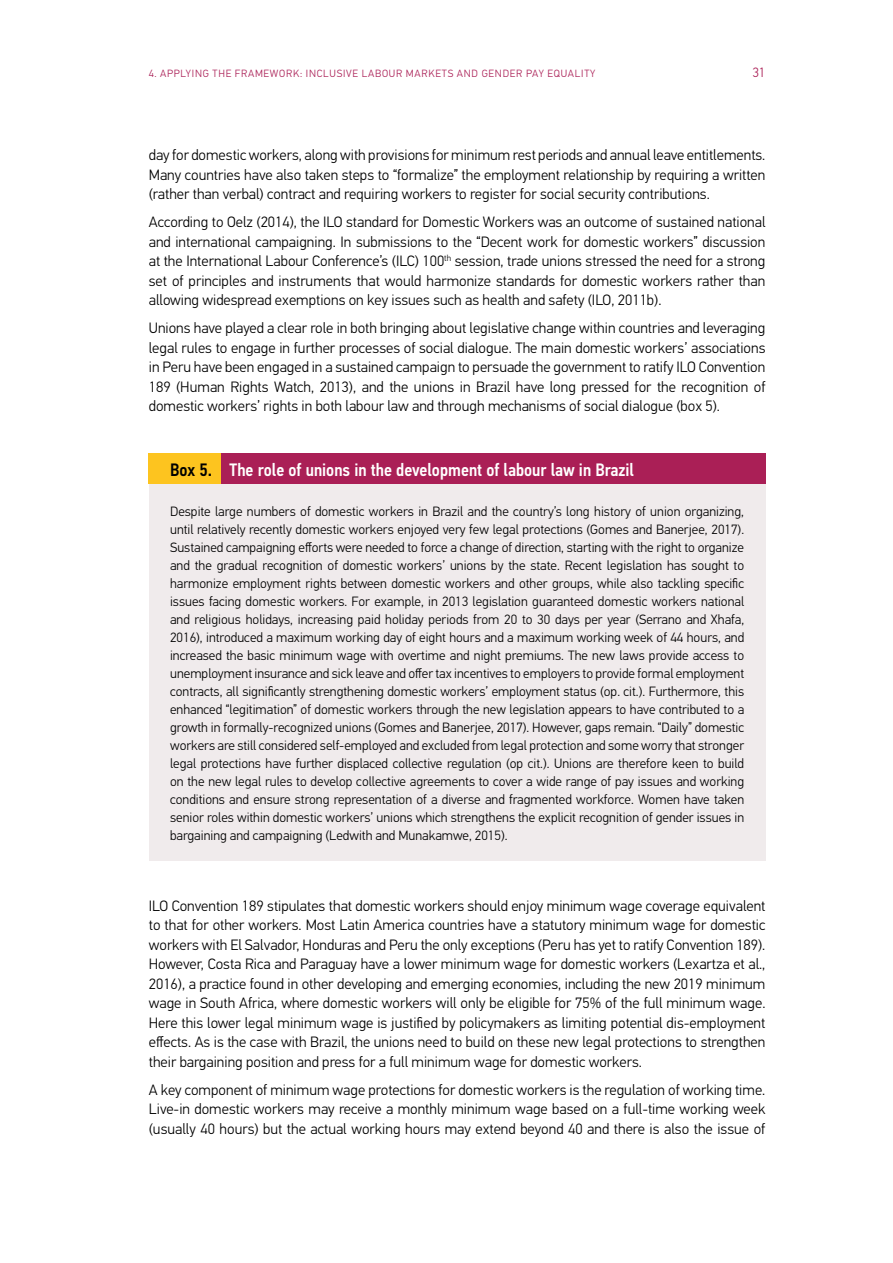
<style>
.page{position:relative;width:893px;height:1263px;background:#fff}
.page>*{position:absolute;margin:0;border:0;box-sizing:border-box;transform-origin:0 0}
.t1{font:500 18px "PF Din Text Cond Pro";color:#fff}
.t2{font:300 15px/19.5px "PF Din Text Pro";color:#000;text-align:justify}
.t3{font:300 13.5px/18px "PF Din Text Pro";color:#000;text-align:justify}
.t4{font:300 13.5px "PF Din Text Pro";color:#aa1f56}
.t5{font:300 10.5px "PF Din Text Pro";letter-spacing:.07em;color:#aa1f56}
.s1{color:#000}
</style>
<div class="page">
<div style="left:149px;top:454px;width:72px;height:30px;background:#fdc41f"></div>
<div style="left:221px;top:454px;width:544px;height:30px;background:#aa1f56"></div>
<div style="left:149px;top:484px;width:616px;height:377px;background:#f0ebec"></div>
<p class="t5" style="left:149px;top:67px;width:448px">4. APPLYING THE FRAMEWORK: INCLUSIVE LABOUR MARKETS AND GENDER PAY EQUALITY</p>
<p class="t4" style="left:752px;top:64px;width:15px">31</p>
<p class="t2" style="left:149px;top:145px;width:618px">day for domestic workers, along with provisions for minimum rest periods and annual leave entitlements.<br>Many countries have also taken steps to “formalize” the employment relationship by requiring a written (rather than verbal) contract and requiring workers to register for social security contributions.</p>
<p class="t2" style="left:149px;top:212px;width:618px">According to Oelz (2014), the ILO standard for Domestic Workers was an outcome of sustained national and international campaigning. In submissions to the “Decent work for domestic workers” discussion at the International Labour Conference’s (ILC) 100<sup>th</sup> session, trade unions stressed the need for a strong set of principles and instruments that would harmonize standards for domestic workers rather than allowing widespread exemptions on key issues such as health and safety (ILO, 2011b).</p>
<p class="t2" style="left:149px;top:318px;width:618px">Unions have played a clear role in both bringing about legislative change within countries and leveraging legal rules to engage in further processes of social dialogue. The main domestic workers’ associations in Peru have been engaged in a sustained campaign to persuade the government to ratify ILO Convention 189 (Human Rights Watch, 2013), and the unions in Brazil have long pressed for the recognition of domestic workers’ rights in both labour law and through mechanisms of social dialogue (box 5).</p>
<p class="t1" style="left:170px;top:459px;width:465px"><span class="s1">Box 5.</span> The role of unions in the development of labour law in Brazil</p>
<p class="t3" style="left:170px;top:502px;width:576px">Despite large numbers of domestic workers in Brazil and the country’s long history of union organizing, until relatively recently domestic workers enjoyed very few legal protections (Gomes and Banerjee, 2017).<br>Sustained campaigning efforts were needed to force a change of direction, starting with the right to organize and the gradual recognition of domestic workers’ unions by the state. Recent legislation has sought to harmonize employment rights between domestic workers and other groups, while also tackling specific issues facing domestic workers. For example, in 2013 legislation guaranteed domestic workers national and religious holidays, increasing paid holiday periods from 20 to 30 days per year (Serrano and Xhafa, 2016), introduced a maximum working day of eight hours and a maximum working week of 44 hours, and increased the basic minimum wage with overtime and night premiums. The new laws provide access to unemployment insurance and sick leave and offer tax incentives to employers to provide formal employment contracts, all significantly strengthening domestic workers’ employment status (op. cit.). Furthermore, this enhanced “legitimation” of domestic workers through the new legislation appears to have contributed to a growth in formally-recognized unions (Gomes and Banerjee, 2017). However, gaps remain. “Daily” domestic workers are still considered self-employed and excluded from legal protection and some worry that stronger legal protections have further displaced collective regulation (op cit.). Unions are therefore keen to build on the new legal rules to develop collective agreements to cover a wide range of pay issues and working conditions and ensure strong representation of a diverse and fragmented workforce. Women have taken senior roles within domestic workers’ unions which strengthens the explicit recognition of gender issues in bargaining and campaigning (Ledwith and Munakamwe, 2015).</p>
<p class="t2" style="left:149px;top:896px;width:618px">ILO Convention 189 stipulates that domestic workers should enjoy minimum wage coverage equivalent to that for other workers. Most Latin America countries have a statutory minimum wage for domestic workers with El Salvador, Honduras and Peru the only exceptions (Peru has yet to ratify Convention 189).<br>However, Costa Rica and Paraguay have a lower minimum wage for domestic workers (Lexartza et al., 2016), a practice found in other developing and emerging economies, including the new 2019 minimum wage in South Africa, where domestic workers will only be eligible for 75% of the full minimum wage.<br>Here this lower legal minimum wage is justified by policymakers as limiting potential dis-employment effects. As is the case with Brazil, the unions need to build on these new legal protections to strengthen their bargaining position and press for a full minimum wage for domestic workers.</p>
<p class="t2" style="left:149px;top:1080px;width:618px">A key component of minimum wage protections for domestic workers is the regulation of working time.<br>Live-in domestic workers may receive a monthly minimum wage based on a full-time working week (usually 40 hours) but the actual working hours may extend beyond 40 and there is also the issue of</p>
</div>
